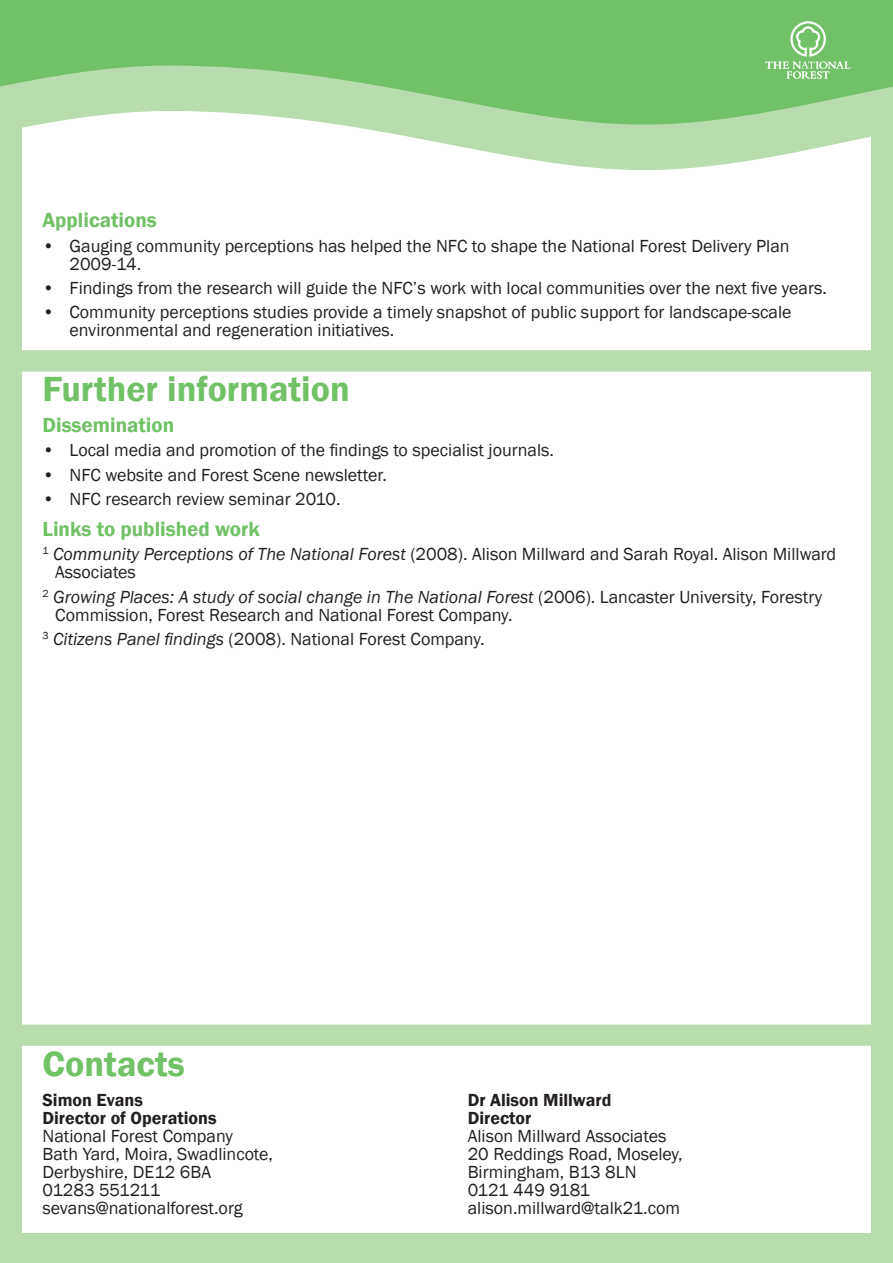
<style>
.page{position:relative;width:893px;height:1263px;background:#fff}
.page>*{position:absolute;margin:0;border:0;box-sizing:border-box;transform-origin:0 0}
.Heading_-_Divider{font:600 36px "Franklin Gothic";color:#71c167}
.Sub-Headings{font:600 21px "Franklin Gothic";color:#71c167}
.t1{font:18px/18px "Franklin Gothic";color:#231f20}
.s1{font-style:italic}
.s2{font-weight:600}
</style>
<div class="page">
<div style="left:872px;top:92px;width:21px;height:1171px;background:#b8dcae"></div>
<div style="left:0;top:85px;width:21px;height:1178px;background:#b8dcae"></div>
<div style="left:0;top:1233px;width:893px;height:30px;background:#b8dcae"></div>
<svg style="left:21px;top:125px;width:851px;height:45px"></svg>
<svg style="left:0;top:0;width:893px;height:125px;background:#85c87b"></svg>
<div style="left:17px;top:350px;width:859px;height:21px;background:#b8dcae"></div>
<div style="left:17px;top:1024px;width:859px;height:22px;background:#b8dcae"></div>
<svg style="left:765px;top:21px;width:85px;height:58px;background:#86ca7e"></svg>
<p class="Sub-Headings" style="left:43px;top:207px;width:116px">Applications</p>
<p class="t1" style="left:70px;top:237px;width:722px;text-indent:-27px">• Gauging community perceptions has helped the NFC to shape the National Forest Delivery Plan<br>2009-14.</p>
<p class="t1" style="left:43px;top:279px;width:786px">• Findings from the research will guide the NFC’s work with local communities over the next five years.</p>
<p class="t1" style="left:70px;top:304px;width:724px;text-indent:-27px">• Community perceptions studies provide a timely snapshot of public support for landscape-scale environmental and regeneration initiatives.</p>
<p class="Heading_-_Divider" style="left:43px;top:367px;width:309px">Further information</p>
<p class="Sub-Headings" style="left:43px;top:412px;width:133px">Dissemination</p>
<p class="t1" style="left:43px;top:442px;width:513px">• Local media and promotion of the findings to specialist journals.</p>
<p class="t1" style="left:43px;top:466px;width:346px">• NFC website and Forest Scene newsletter.</p>
<p class="t1" style="left:43px;top:490px;width:300px">• NFC research review seminar 2010.</p>
<p class="Sub-Headings" style="left:43px;top:516px;width:219px">Links to published work</p>
<p class="t1" style="left:55px;top:546px;width:782px;text-indent:-13px"><sup>1</sup> <span class="s1">Community Perceptions of The National Forest</span> (2008). Alison Millward and Sarah Royal. Alison Millward<br>Associates</p>
<p class="t1" style="left:55px;top:588px;width:768px;text-indent:-13px"><sup>2</sup> <span class="s1">Growing Places: A study of social change in The National Forest</span> (2006). Lancaster University, Forestry<br>Commission, Forest Research and National Forest Company.</p>
<p class="t1" style="left:43px;top:630px;width:444px"><sup>3</sup> <span class="s1">Citizens Panel findings</span> (2008). National Forest Company.</p>
<p class="Heading_-_Divider" style="left:43px;top:1041px;width:144px">Contacts</p>
<p class="t1" style="left:43px;top:1091px;width:232px"><span class="s2">Simon Evans<br>Director of Operations<br></span>National Forest Company<br>Bath Yard, Moira, Swadlincote,<br>Derbyshire, DE12 6BA<br>01283 551211 sevans@nationalforest.org</p>
<p class="t1" style="left:468px;top:1091px;width:217px"><span class="s2">Dr Alison Millward<br>Director<br></span>Alison Millward Associates<br>20 Reddings Road, Moseley,<br>Birmingham, B13 8LN<br>0121 449 9181 alison.millward@talk21.com</p>
</div>
